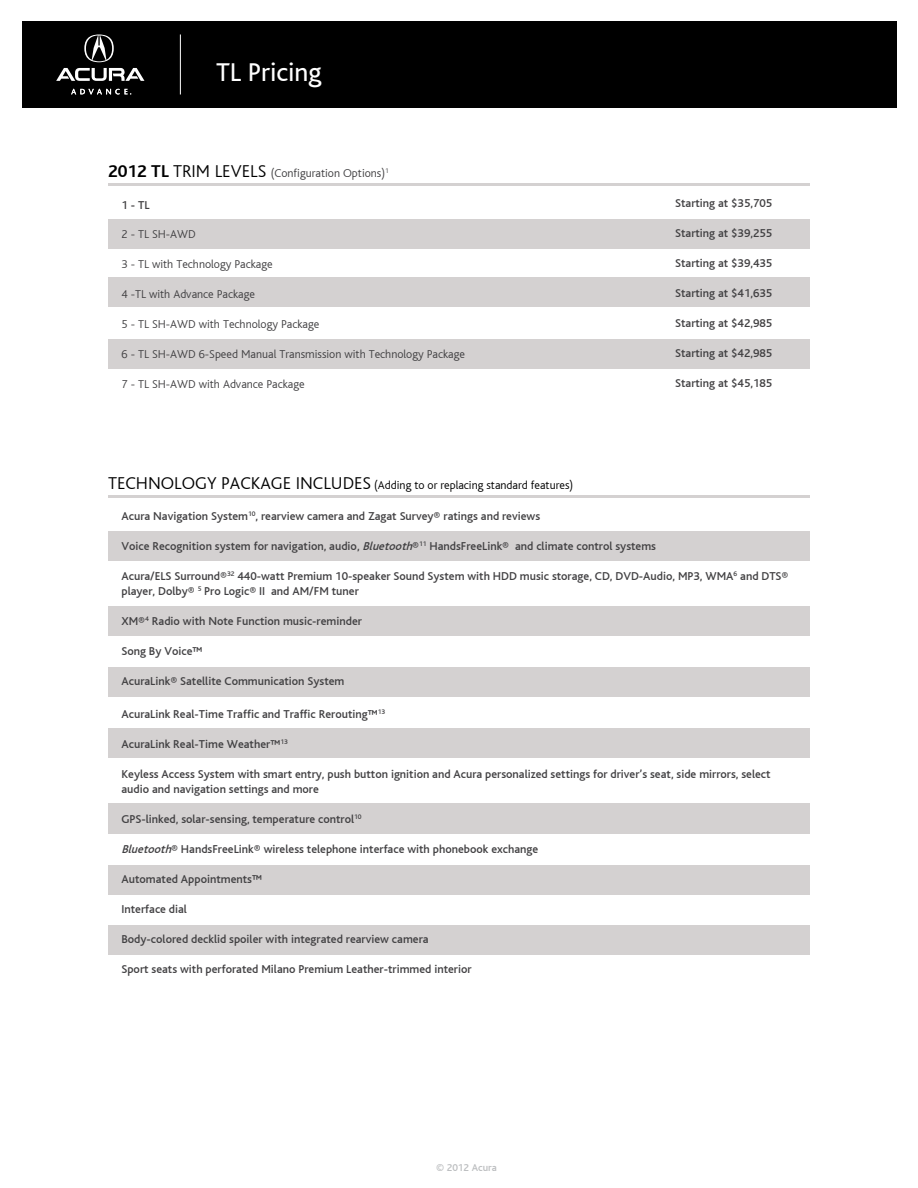
<style>
.page{position:relative;width:918px;height:1188px;background:#fff}
.page>*{position:absolute;margin:0;border:0;box-sizing:border-box;transform-origin:0 0}
.t1{font:27px "Acura Bliss";color:#fff}
.t2{font:500 12px/15px "Acura Bliss";color:#414042}
.t3{font:300 12px "Acura Bliss";color:#414042}
.t4{font:300 12px "Acura Bliss";color:#000}
.t5{font:500 10.5px "Acura Bliss";color:#bcbec0}
.s1{font-weight:700;font-size:18px;color:#000}
.s2{font-size:18px;color:#000}
.s3{font-size:18px}
.s4{font-style:italic}
</style>
<div class="page">
<div style="left:22px;top:21px;width:874px;height:87px;background:#000"></div>
<hr style="left:180px;top:34px;width:1px;height:60px;background:#fff">
<svg style="left:84px;top:34px;width:30px;height:28px"></svg>
<svg style="left:56px;top:68px;width:88px;height:13px"></svg>
<svg style="left:71px;top:89px;width:60px;height:5px"></svg>
<div style="left:108px;top:925px;width:702px;height:30px;background:#d4d1d1"></div>
<div style="left:108px;top:531px;width:702px;height:30px;background:#d4d1d1"></div>
<div style="left:108px;top:278px;width:702px;height:30px;background:#d4d1d1"></div>
<hr style="left:108px;top:183px;width:702px;height:3px;background:#d4d1d1">
<div style="left:108px;top:219px;width:702px;height:30px;background:#d4d1d1"></div>
<div style="left:108px;top:339px;width:702px;height:30px;background:#d4d1d1"></div>
<div style="left:108px;top:606px;width:702px;height:30px;background:#d4d1d1"></div>
<div style="left:108px;top:667px;width:702px;height:30px;background:#d4d1d1"></div>
<hr style="left:108px;top:495px;width:702px;height:3px;background:#d4d1d1">
<div style="left:108px;top:728px;width:702px;height:30px;background:#d4d1d1"></div>
<div style="left:108px;top:803px;width:702px;height:30px;background:#d4d1d1"></div>
<div style="left:108px;top:866px;width:702px;height:30px;background:#d4d1d1"></div>
<h1 class="t1" style="left:216px;top:57px;width:107px">TL Pricing</h1>
<p class="t3" style="left:108px;top:167px;width:282px"><span class="s1">2012 TL</span> <span class="s2">TRIM LEVELS</span> (Configuration Options)<sup>1</sup></p>
<p class="t2" style="left:121px;top:197px;width:30px">1 - TL</p>
<p class="t3" style="left:121px;top:228px;width:76px">2 - TL SH-AWD</p>
<p class="t3" style="left:121px;top:258px;width:153px">3 - TL with Technology Package</p>
<p class="t3" style="left:121px;top:288px;width:135px">4 -TL with Advance Package</p>
<p class="t3" style="left:121px;top:318px;width:199px">5 - TL SH-AWD with Technology Package</p>
<p class="t3" style="left:121px;top:348px;width:345px">6 - TL SH-AWD 6-Speed Manual Transmission with Technology Package</p>
<p class="t3" style="left:121px;top:378px;width:185px">7 - TL SH-AWD with Advance Package</p>
<p class="t2" style="left:675px;top:196px;width:99px">Starting at $35,705</p>
<p class="t2" style="left:675px;top:226px;width:99px">Starting at $39,255</p>
<p class="t2" style="left:675px;top:256px;width:99px">Starting at $39,435</p>
<p class="t2" style="left:675px;top:286px;width:99px">Starting at $41,635</p>
<p class="t2" style="left:675px;top:316px;width:99px">Starting at $42,985</p>
<p class="t2" style="left:675px;top:346px;width:99px">Starting at $42,985</p>
<p class="t2" style="left:675px;top:376px;width:99px">Starting at $45,185</p>
<p class="t4" style="left:108px;top:479px;width:467px"><span class="s3">TECHNOLOGY PACKAGE INCLUDES</span> (Adding to or replacing standard features)</p>
<p class="t2" style="left:122px;top:509px;width:420px">Acura Navigation System<sup>10</sup>, rearview camera and Zagat Survey® ratings and reviews</p>
<p class="t2" style="left:122px;top:539px;width:536px">Voice Recognition system for navigation, audio, <span class="s4">Bluetooth</span>®<sup>11</sup> HandsFreeLink® and climate control systems</p>
<p class="t2" style="left:122px;top:569px;width:669px">Acura/ELS Surround®<sup>32</sup> 440-watt Premium 10-speaker Sound System with HDD music storage, CD, DVD-Audio, MP3, WMA<sup>6</sup> and DTS® player, Dolby® <sup>5</sup> Pro Logic® II and AM/FM tuner</p>
<p class="t2" style="left:121px;top:614px;width:242px">XM®<sup>4</sup> Radio with Note Function music-reminder</p>
<p class="t2" style="left:121px;top:644px;width:83px">Song By Voice™</p>
<p class="t2" style="left:121px;top:674px;width:224px">AcuraLink® Satellite Communication System</p>
<p class="t2" style="left:122px;top:707px;width:265px">AcuraLink Real-Time Traffic and Traffic Rerouting™<sup>13</sup></p>
<p class="t2" style="left:122px;top:737px;width:168px">AcuraLink Real-Time Weather™<sup>13</sup></p>
<p class="t2" style="left:122px;top:767px;width:651px">Keyless Access System with smart entry, push button ignition and Acura personalized settings for driver’s seat, side mirrors, select audio and navigation settings and more</p>
<p class="t2" style="left:122px;top:812px;width:242px">GPS-linked, solar-sensing, temperature control<sup>10</sup></p>
<p class="t2" style="left:122px;top:842px;width:418px"><span class="s4">Bluetooth</span>® HandsFreeLink® wireless telephone interface with phonebook exchange</p>
<p class="t2" style="left:121px;top:872px;width:142px">Automated Appointments™</p>
<p class="t2" style="left:121px;top:902px;width:67px">Interface dial</p>
<p class="t2" style="left:121px;top:932px;width:309px">Body-colored decklid spoiler with integrated rearview camera</p>
<p class="t2" style="left:121px;top:962px;width:352px">Sport seats with perforated Milano Premium Leather-trimmed interior</p>
<p class="t5" style="left:436px;top:1162px;width:62px">© 2012 Acura</p>
</div>
